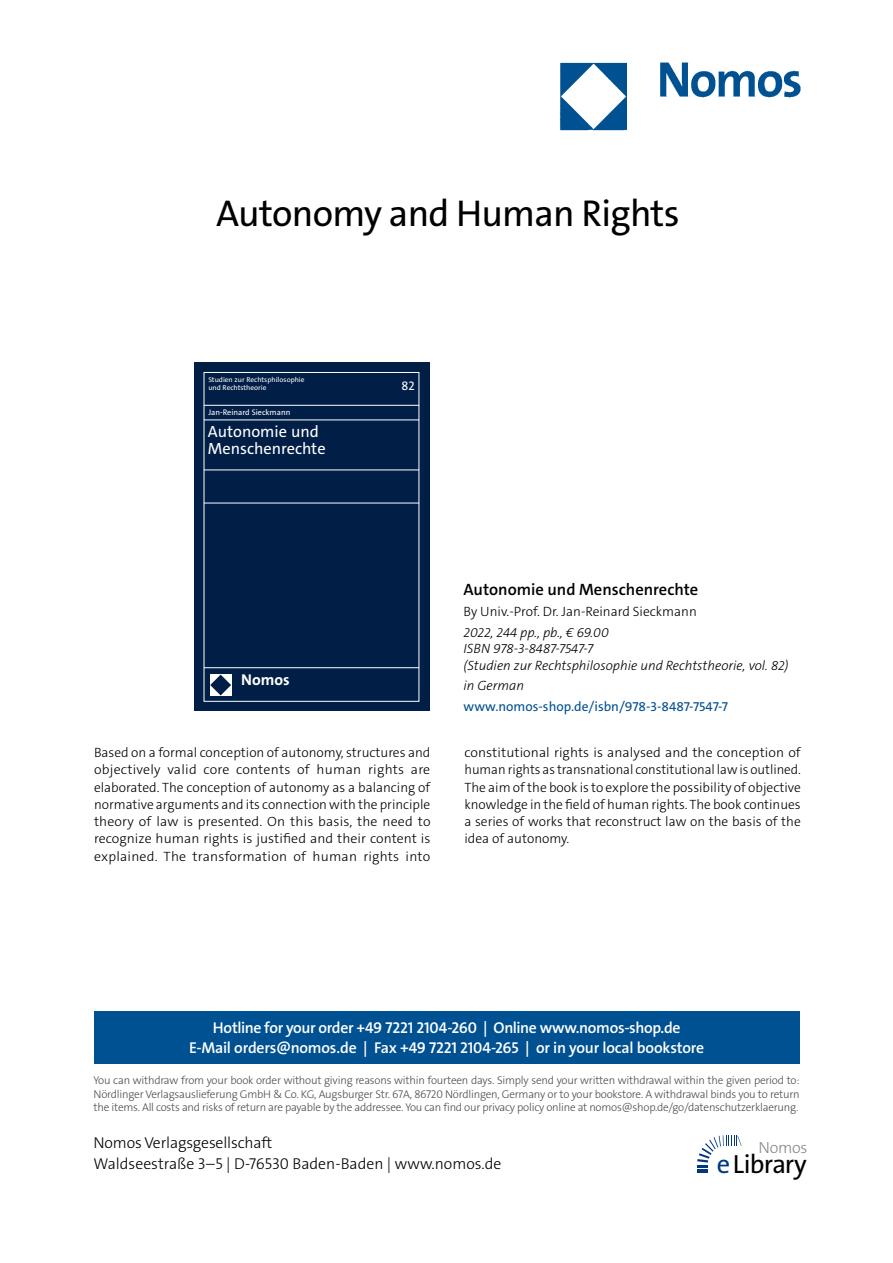
<style>
.page{position:relative;width:893px;height:1263px;background:#fff}
.page>*{position:absolute;margin:0;border:0;box-sizing:border-box;transform-origin:0 0}
.t1{font:37.5px "The Sans Os F";letter-spacing:-.02em;color:#000}
.t2{font:26.4px "The Sans Os F";letter-spacing:-.03em;color:#000}
.t3{font:600 16.5px "The Sans C5";color:#000}
.t4{font:16.35px/16.4px "The Sans C5";color:#fff}
.t5{font:300 16.2px "The Sans Os F";letter-spacing:-.02em;color:#87888a}
.t6{font:600 15.75px/21px "The Sans Os F";letter-spacing:-.02em;color:#fff;text-align:center}
.t7{font:300 15.75px/21px "The Sans Os F";color:#000}
.t8{font:700 15.75px "The Sans C5";color:#fff}
.t9{font:300 13.5px/17.2px "The Sans C5";color:#000;text-align:justify}
.t10{font:italic 300 13.5px/16.5px "The Sans C5";color:#000}
.t11{font:13.5px "The Sans C5";color:#005192}
.t12{font:12.45px "The Sans C5";color:#fff}
.t13{font:300 11.25px/13.5px "The Sans Os F";letter-spacing:-.02em;color:#4b4b4d;text-align:justify}
.t14{font:8.1px "The Sans C5";color:#fff}
.t15{font:7.05px/8.1px "The Sans C5";color:#fff;scale:1.04 1}
.s1{color:#003882}
</style>
<div class="page">
<div style="left:94px;top:1011px;width:705px;height:52px;background:#005192"></div>
<svg style="left:697px;top:1135px;width:45px;height:38px"></svg>
<img style="left:559px;top:62px;width:242px;height:69px">
<div style="left:194px;top:362px;width:236px;height:349px;background:#001e46"></div>
<hr style="left:204px;top:405px;width:215px;height:1px;background:#fff">
<hr style="left:204px;top:420px;width:215px;height:1px;background:#fff">
<hr style="left:204px;top:470px;width:215px;height:1px;background:#fff">
<hr style="left:204px;top:503px;width:215px;height:1px;background:#fff">
<hr style="left:204px;top:667px;width:215px;height:1px;background:#fff">
<div style="left:210px;top:674px;width:21px;height:22px;background:#fff"></div>
<svg style="left:210px;top:675px;width:21px;height:20px"></svg>
<h1 class="t1" style="left:216px;top:199px;width:465px">Autonomy and Human Rights</h1>
<p class="t15" style="left:208px;top:376px;width:94px">Studien zur Rechtsphilosophie und Rechtstheorie</p>
<p class="t12" style="left:402px;top:378px;width:14px">82</p>
<p class="t14" style="left:208px;top:407px;width:84px">Jan-Reinard Sieckmann</p>
<p class="t4" style="left:208px;top:424px;width:119px">Autonomie und<br>Menschenrechte</p>
<p class="t8" style="left:241px;top:669px;width:50px">Nomos</p>
<p class="t3" style="left:463px;top:579px;width:236px">Autonomie und Menschenrechte</p>
<p class="t9" style="left:463px;top:603px;width:235px">By Univ.-Prof. Dr. Jan-Reinard Sieckmann</p>
<p class="t10" style="left:463px;top:624px;width:327px">2022, 244 pp., pb., € 69.00<br>ISBN 978-3-8487-7547-7<br>(Studien zur Rechtsphilosophie und Rechtstheorie, vol. 82)</p>
<p class="t10" style="left:463px;top:678px;width:62px">in German</p>
<p class="t11" style="left:463px;top:698px;width:266px">www.nomos-shop.de/isbn/978-3-8487-7547-7</p>
<p class="t9" style="left:94px;top:744px;width:338px">Based on a formal conception of autonomy, structures and objectively valid core contents of human rights are elaborated. The conception of autonomy as a balancing of normative arguments and its connection with the principle theory of law is presented. On this basis, the need to recognize human rights is justified and their content is explained. The transformation of human rights into</p>
<p class="t9" style="left:464px;top:744px;width:338px">constitutional rights is analysed and the conception of human rights as transnational constitutional law is outlined.<br>The aim of the book is to explore the possibility of objective knowledge in the field of human rights. The book continues a series of works that reconstruct law on the basis of the idea of autonomy.</p>
<p class="t6" style="left:189px;top:1017px;width:517px">Hotline for your order +49 7221 2104-260 | Online www.nomos-shop.de<br>E-Mail orders@nomos.de | Fax +49 7221 2104-265 | or in your local bookstore</p>
<p class="t13" style="left:94px;top:1074px;width:708px">You can withdraw from your book order without giving reasons within fourteen days. Simply send your written withdrawal within the given period to:<br>Nördlinger Verlagsauslieferung GmbH &amp; Co. KG, Augsburger Str. 67A, 86720 Nördlingen, Germany or to your bookstore. A withdrawal binds you to return the items. All costs and risks of return are payable by the addressee. You can find our privacy policy online at nomos@shop.de/go/datenschutzerklaerung.</p>
<p class="t7" style="left:94px;top:1133px;width:409px">Nomos Verlagsgesellschaft<br>Waldseestraße 3–5 | D-76530 Baden-Baden | www.nomos.de</p>
<p class="t5" style="left:758px;top:1137px;width:51px">Nomos</p>
<h2 class="t2" style="left:717px;top:1153px;width:91px"><span class="s1">e</span>Library</h2>
</div>
